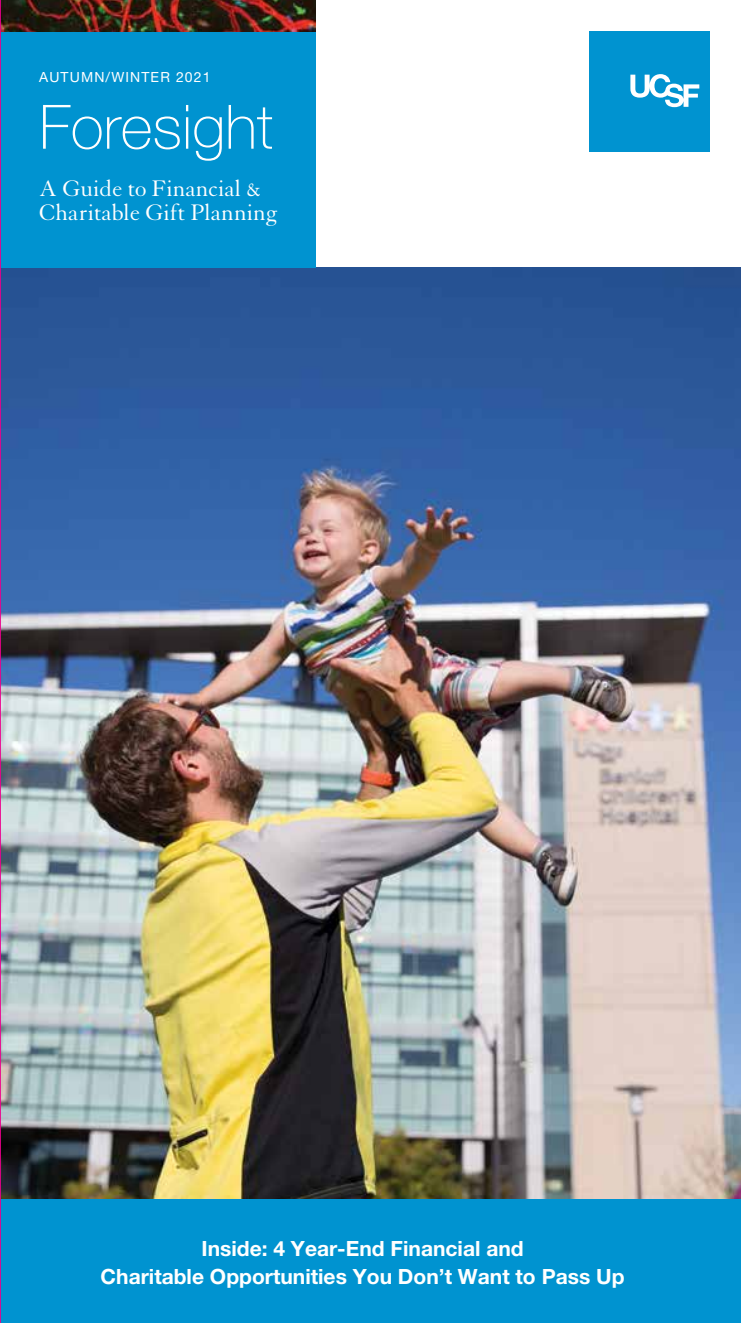
<style>
.page{position:relative;width:741px;height:1323px;background:#fff}
.page>*{position:absolute;margin:0;border:0;box-sizing:border-box;transform-origin:0 0}
.t1{font:100 61.25px "Helvetica Neue";color:#fff}
.t2{font:24.5px/24.5px "Granjon";color:#fff}
.t3{font:700 21px/28px "Helvetica Neue";color:#fff;text-align:center}
.t4{font:14px "Helvetica Neue";letter-spacing:.08em;color:#fff}
</style>
<div class="page">
<img style="left:1px;top:268px;width:739px;height:931px">
<div style="left:0;top:32px;width:315px;height:236px;background:#0093d0"></div>
<img style="left:1px;top:0;width:314px;height:32px">
<div style="left:588px;top:32px;width:121px;height:120px;background:#0093d0"></div>
<svg style="left:630px;top:74px;width:69px;height:33px"></svg>
<div style="left:0;top:1199px;width:740px;height:124px;background:#0093d0"></div>
<hr style="left:0;top:0;width:1px;height:1323px;background:#ec008c">
<p class="t4" style="left:39px;top:69px;width:173px">AUTUMN/WINTER 2021</p>
<h1 class="t1" style="left:39px;top:92px;width:235px">Foresight</h1>
<p class="t2" style="left:39px;top:176px;width:240px">A Guide to Financial &amp;<br>Charitable Gift Planning</p>
<p class="t3" style="left:101px;top:1234px;width:525px">Inside: 4 Year-End Financial and<br>Charitable Opportunities You Don’t Want to Pass Up</p>
</div>
